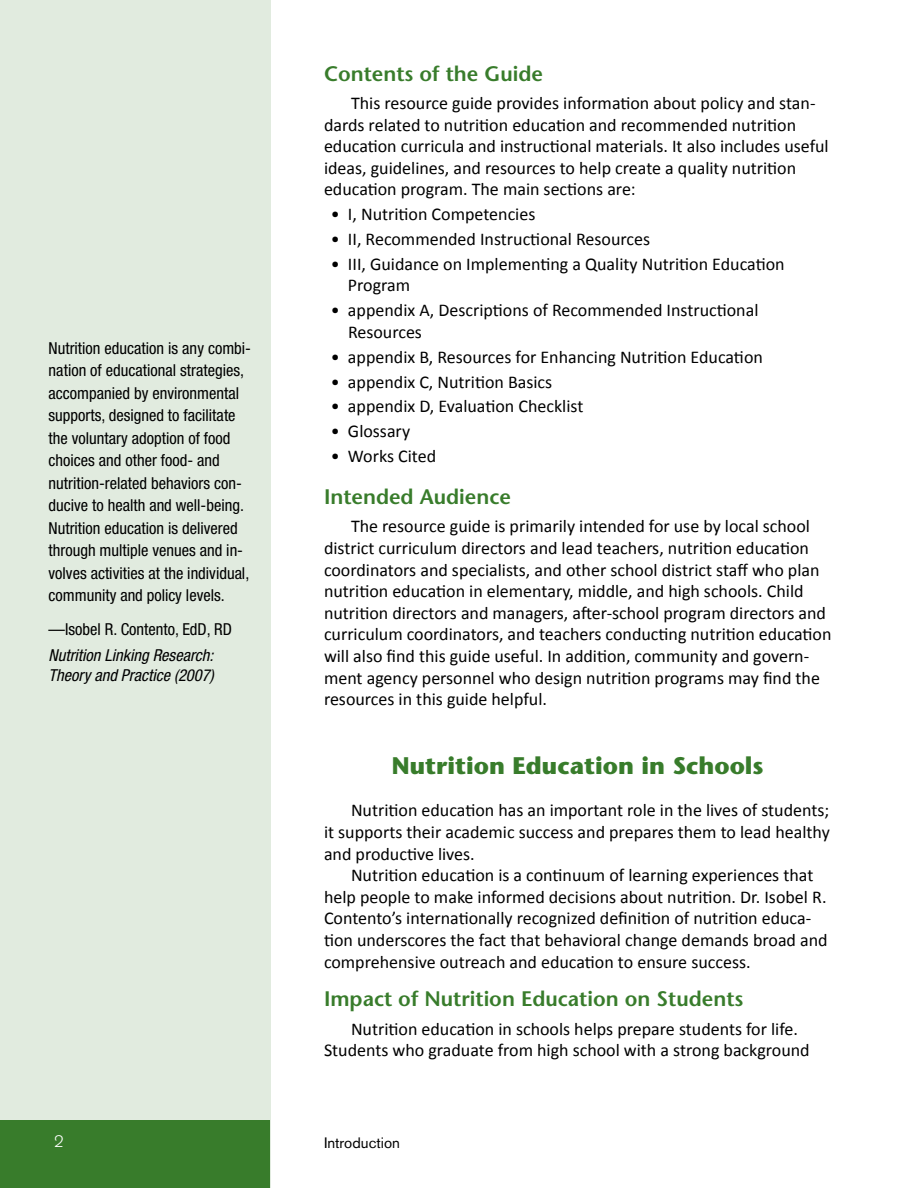
<style>
.page{position:relative;width:918px;height:1188px;background:#fff}
.page>*{position:absolute;margin:0;border:0;box-sizing:border-box;transform-origin:0 0}
.t1{font:700 24px "Stone Sans";color:#387c2b}
.t2{font:600 21px "Stone Sans";color:#387c2b}
.body_text{font:18px/21.6px "Calibri";color:#000}
.Side_bar_text{font:condensed 16.5px/22.5px "Helvetica Neue";color:#000}
.Side_bar_text-2{font:italic condensed 16.5px/19.8px "Helvetica Neue";color:#000}
.t3{font:300 16.5px "Akzidenz Grotesk BE";color:#fff}
.t4{font:15px "Akzidenz Grotesk BE";color:#000}
</style>
<div class="page">
<div style="left:0;top:0;width:270px;height:1188px;background:#e1ebdf"></div>
<div style="left:0;top:1120px;width:270px;height:68px;background:#387c2b"></div>
<p class="Side_bar_text" style="left:49px;top:337px;width:204px">Nutrition education is any combi&shy;nation of educational strategies, accompanied by environmental supports, designed to facilitate the voluntary adoption of food choices and other food- and nutrition-related behaviors con&shy;ducive to health and well-being.<br>Nutrition education is delivered through multiple venues and in&shy;volves activities at the individual, community and policy levels.</p>
<p class="Side_bar_text" style="left:49px;top:618px;width:185px">—Isobel R. Contento, EdD, RD</p>
<p class="Side_bar_text-2" style="left:49px;top:645px;width:167px">Nutrition Linking Research:<br>Theory and Practice (2007)</p>
<h3 class="t2" style="left:324px;top:61px;width:221px">Contents of the Guide</h3>
<p class="body_text" style="left:324px;top:92px;width:506px;text-indent:27px">This resource guide provides information about policy and stan&shy;dards related to nutrition education and recommended nutrition education curricula and instructional materials. It also includes useful ideas, guidelines, and resources to help create a quality nutrition education program. The main sections are:</p>
<p class="body_text" style="left:331px;top:203px;width:206px">• I, Nutrition Competencies</p>
<p class="body_text" style="left:331px;top:228px;width:321px">• II, Recommended Instructional Resources</p>
<p class="body_text" style="left:348px;top:253px;width:438px;text-indent:-17px">• III, Guidance on Implementing a Quality Nutrition Education<br>Program</p>
<p class="body_text" style="left:348px;top:300px;width:412px;text-indent:-17px">• appendix A, Descriptions of Recommended Instructional<br>Resources</p>
<p class="body_text" style="left:331px;top:346px;width:434px">• appendix B, Resources for Enhancing Nutrition Education</p>
<p class="body_text" style="left:331px;top:371px;width:223px">• appendix C, Nutrition Basics</p>
<p class="body_text" style="left:331px;top:396px;width:254px">• appendix D, Evaluation Checklist</p>
<p class="body_text" style="left:331px;top:421px;width:81px">• Glossary</p>
<p class="body_text" style="left:331px;top:445px;width:107px">• Works Cited</p>
<h3 class="t2" style="left:324px;top:484px;width:188px">Intended Audience</h3>
<p class="body_text" style="left:324px;top:516px;width:509px;text-indent:27px">The resource guide is primarily intended for use by local school district curriculum directors and lead teachers, nutrition education coordinators and specialists, and other school district staff who plan nutrition education in elementary, middle, and high schools. Child nutrition directors and managers, after-school program directors and curriculum coordinators, and teachers conducting nutrition education will also find this guide useful. In addition, community and govern&shy;ment agency personnel who design nutrition programs may find the resources in this guide helpful.</p>
<h2 class="t1" style="left:392px;top:752px;width:373px">Nutrition Education in Schools</h2>
<p class="body_text" style="left:324px;top:800px;width:507px;text-align:justify;text-indent:27px">Nutrition education has an important role in the lives of students; it supports their academic success and prepares them to lead healthy and productive lives.</p>
<p class="body_text" style="left:324px;top:864px;width:505px;text-indent:27px">Nutrition education is a continuum of learning experiences that help people to make informed decisions about nutrition. Dr. Isobel R.<br>Contento’s internationally recognized definition of nutrition educa&shy;tion underscores the fact that behavioral change demands broad and comprehensive outreach and education to ensure success.</p>
<h3 class="t2" style="left:324px;top:986px;width:421px">Impact of Nutrition Education on Students</h3>
<p class="body_text" style="left:324px;top:1018px;width:487px;text-indent:27px">Nutrition education in schools helps prepare students for life.<br>Students who graduate from high school with a strong background</p>
<p class="t3" style="left:54px;top:1132px;width:11px">2</p>
<p class="t4" style="left:324px;top:1133px;width:77px">Introduction</p>
</div>
